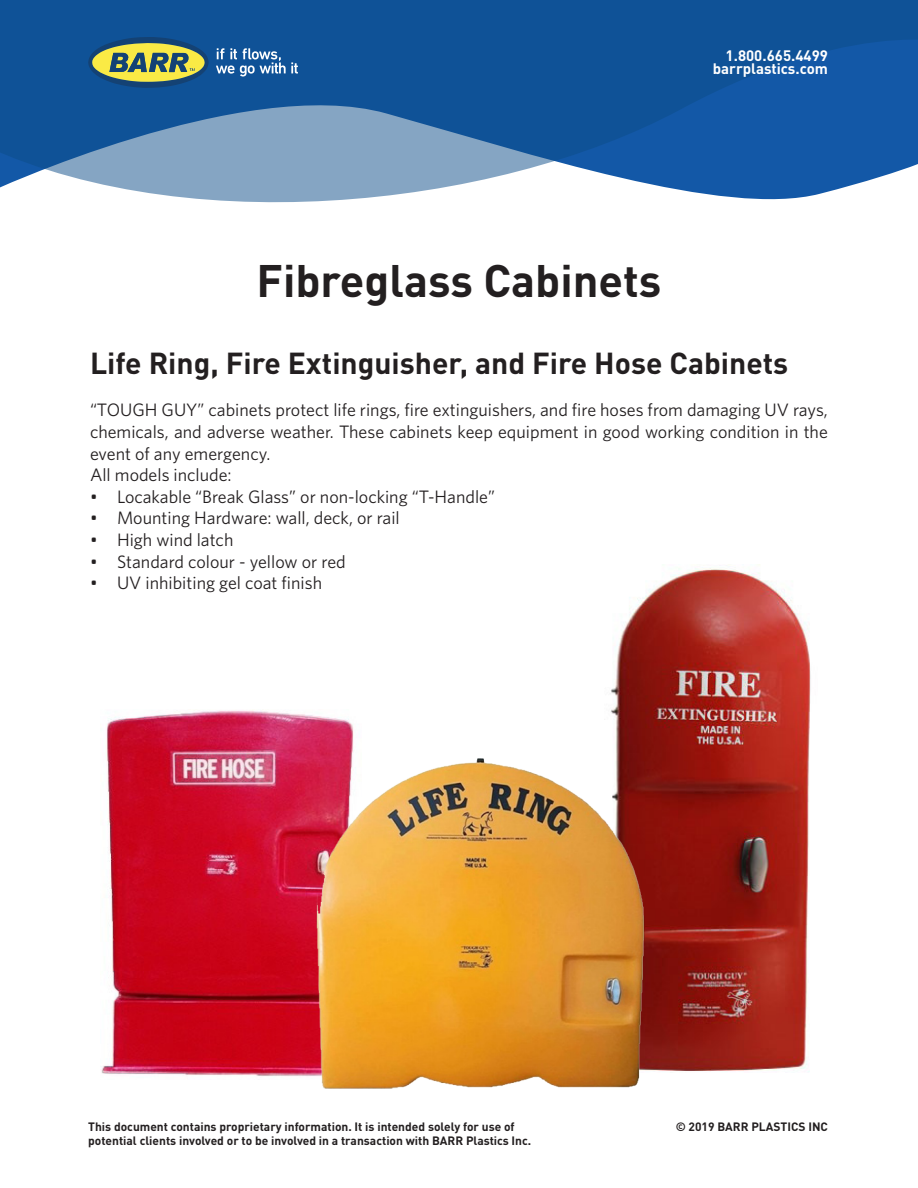
<style>
.page{position:relative;width:918px;height:1188px;background:#fff}
.page>*{position:absolute;margin:0;border:0;box-sizing:border-box;transform-origin:0 0}
.t1{font:700 45px "DIN Pro";color:#231f20}
.t2{font:700 30px "DIN Pro";color:#231f20}
.t3{font:18px/21.6px "Whitney";color:#231f20;text-align:justify}
.t4{font:700 15px "DIN Pro";color:#fff}
.t5{font:700 12px/14.4px "DIN Pro";color:#231f20}
</style>
<div class="page">
<svg style="left:0;top:0;width:918px;height:203px;background:#376faa"></svg>
<svg style="left:88px;top:37px;width:121px;height:51px;background:#6b866a"></svg>
<svg style="left:216px;top:48px;width:82px;height:29px;background:#477aaf"></svg>
<img style="left:611px;top:564px;width:200px;height:508px">
<img style="left:101px;top:710px;width:253px;height:366px">
<img style="left:304px;top:752px;width:357px;height:337px">
<p class="t4" style="left:726px;top:43px;width:104px">1.800.665.4499</p>
<p class="t4" style="left:713px;top:56px;width:117px">barrplastics.com</p>
<p class="t1" style="left:257px;top:243px;width:406px">Fibreglass Cabinets</p>
<p class="t2" style="left:90px;top:338px;width:700px">Life Ring, Fire Extinguisher, and Fire Hose Cabinets</p>
<p class="t3" style="left:90px;top:399px;width:739px">“TOUGH GUY” cabinets protect life rings, fire extinguishers, and fire hoses from damaging UV rays, chemicals, and adverse weather. These cabinets keep equipment in good working condition in the event of any emergency.</p>
<p class="t3" style="left:90px;top:464px;width:143px">All models include:</p>
<p class="t3" style="left:90px;top:485px;width:407px">• Locakable “Break Glass” or non-locking “T-Handle”</p>
<p class="t3" style="left:90px;top:507px;width:311px">• Mounting Hardware: wall, deck, or rail</p>
<p class="t3" style="left:90px;top:528px;width:145px">• High wind latch</p>
<p class="t3" style="left:90px;top:550px;width:257px">• Standard colour - yellow or red</p>
<p class="t3" style="left:90px;top:572px;width:234px">• UV inhibiting gel coat finish</p>
<p class="t5" style="left:88px;top:1118px;width:445px">This document contains proprietary information. It is intended solely for use of potential clients involved or to be involved in a transaction with BARR Plastics Inc.</p>
<p class="t5" style="left:676px;top:1118px;width:154px">© 2019 BARR PLASTICS INC</p>
</div>
